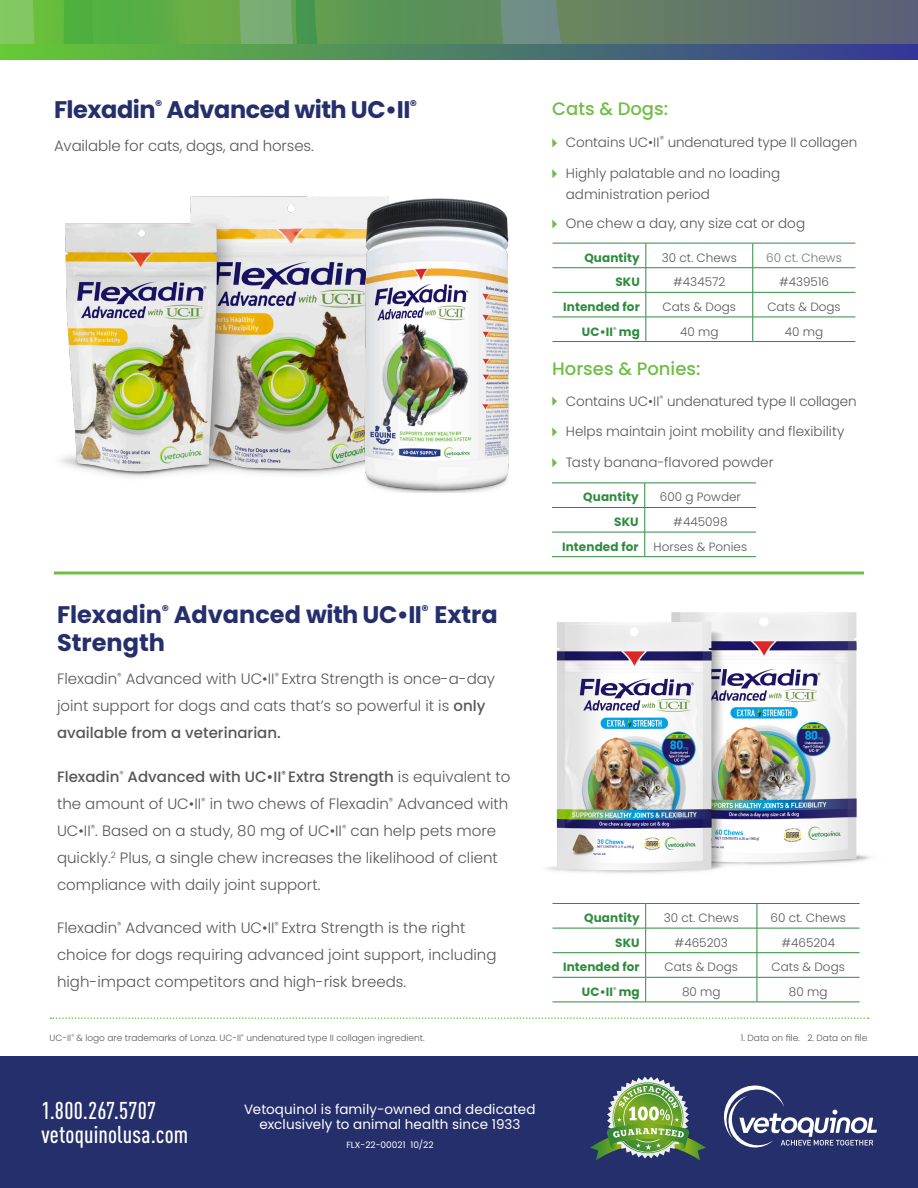
<style>
.page{position:relative;width:918px;height:1188px;background:#fff}
.page>*{position:absolute;margin:0;border:0;box-sizing:border-box;transform-origin:0 0}
.t1{font:700 24px/28.8px "Poppins";color:#252f6b}
.t2{font:500 condensed 24px "DINOT";letter-spacing:.01em;color:#fff}
.t3{font:700 24px "Poppins";letter-spacing:-.02em;color:#252f6b}
.Paragraph_Style_1{font:500 18px "Poppins";color:#6ebe44}
.t4{font:300 15px/27px "Poppins";color:#555759}
.Paragraph_Style_1-2{font:300 13.5px/21px "Poppins";color:#555759}
.t5{font:13.5px/15px "Poppins";letter-spacing:.01em;color:#fff;text-align:center}
.t6{font:300 12px "Poppins";color:#555759}
.t7{font:700 12px "Poppins";letter-spacing:.01em;color:#2f8b40}
.t8{font:300 12px "Poppins";color:#757679}
.t9{font:300 9px "Poppins";color:#555759}
.t10{font:9px "Poppins";color:#fff}
.s1{font-weight:500}
.s2{font-weight:100}
</style>
<div class="page">
<div style="left:0;top:1056px;width:918px;height:132px;background:#252f6b"></div>
<svg style="left:552px;top:138px;width:5px;height:10px"></svg>
<svg style="left:552px;top:169px;width:5px;height:9px"></svg>
<svg style="left:552px;top:219px;width:5px;height:10px"></svg>
<div style="left:0;top:0;width:918px;height:59px;background:linear-gradient(to right,#65ca34,#343697)"></div>
<hr style="left:54px;top:572px;width:810px;height:2px;background:#6ebe44">
<svg style="left:590px;top:1077px;width:116px;height:83px"></svg>
<svg style="left:0;top:0;width:918px;height:43px;background:#62905f"></svg>
<img style="left:59px;top:196px;width:271px;height:281px">
<svg style="left:552px;top:397px;width:5px;height:9px"></svg>
<svg style="left:552px;top:427px;width:5px;height:10px"></svg>
<svg style="left:552px;top:458px;width:5px;height:9px"></svg>
<svg style="left:50px;top:1017px;width:819px;height:2px"></svg>
<hr style="left:552px;top:483px;width:93px;height:1px;background:#2f8b40">
<hr style="left:645px;top:483px;width:111px;height:1px;background:#2f8b40">
<hr style="left:552px;top:507px;width:93px;height:1px;background:#2f8b40">
<hr style="left:645px;top:507px;width:111px;height:1px;background:#2f8b40">
<hr style="left:552px;top:532px;width:93px;height:1px;background:#2f8b40">
<hr style="left:645px;top:532px;width:111px;height:1px;background:#2f8b40">
<svg style="left:645px;top:483px;width:1px;height:73px"></svg>
<hr style="left:552px;top:556px;width:93px;height:1px;background:#2f8b40">
<hr style="left:645px;top:556px;width:111px;height:1px;background:#2f8b40">
<hr style="left:553px;top:243px;width:93px;height:1px;background:#2f8b40">
<hr style="left:646px;top:243px;width:107px;height:1px;background:#2f8b40">
<hr style="left:753px;top:243px;width:102px;height:1px;background:#2f8b40">
<hr style="left:553px;top:267px;width:93px;height:1px;background:#2f8b40">
<hr style="left:646px;top:267px;width:107px;height:1px;background:#2f8b40">
<hr style="left:753px;top:267px;width:102px;height:1px;background:#2f8b40">
<hr style="left:553px;top:292px;width:93px;height:1px;background:#2f8b40">
<hr style="left:646px;top:292px;width:107px;height:1px;background:#2f8b40">
<hr style="left:753px;top:292px;width:102px;height:1px;background:#2f8b40">
<hr style="left:553px;top:317px;width:93px;height:1px;background:#2f8b40">
<hr style="left:646px;top:317px;width:107px;height:1px;background:#2f8b40">
<svg style="left:646px;top:243px;width:1px;height:98px"></svg>
<hr style="left:753px;top:317px;width:102px;height:1px;background:#2f8b40">
<svg style="left:753px;top:243px;width:1px;height:98px"></svg>
<hr style="left:553px;top:341px;width:93px;height:1px;background:#2f8b40">
<hr style="left:646px;top:341px;width:107px;height:1px;background:#2f8b40">
<hr style="left:753px;top:341px;width:102px;height:1px;background:#2f8b40">
<img style="left:546px;top:612px;width:325px;height:262px">
<hr style="left:553px;top:903px;width:93px;height:1px;background:#2f8b40">
<hr style="left:646px;top:903px;width:111px;height:1px;background:#2f8b40">
<hr style="left:757px;top:903px;width:103px;height:1px;background:#2f8b40">
<hr style="left:553px;top:928px;width:93px;height:1px;background:#2f8b40">
<hr style="left:646px;top:928px;width:111px;height:1px;background:#2f8b40">
<hr style="left:757px;top:928px;width:103px;height:1px;background:#2f8b40">
<hr style="left:553px;top:952px;width:93px;height:1px;background:#2f8b40">
<hr style="left:646px;top:952px;width:111px;height:1px;background:#2f8b40">
<hr style="left:757px;top:952px;width:103px;height:1px;background:#2f8b40">
<hr style="left:553px;top:977px;width:93px;height:1px;background:#2f8b40">
<hr style="left:646px;top:977px;width:111px;height:1px;background:#2f8b40">
<svg style="left:645px;top:904px;width:1px;height:98px"></svg>
<hr style="left:757px;top:977px;width:103px;height:1px;background:#2f8b40">
<svg style="left:757px;top:904px;width:1px;height:98px"></svg>
<hr style="left:553px;top:1002px;width:93px;height:1px;background:#2f8b40">
<hr style="left:646px;top:1002px;width:111px;height:1px;background:#2f8b40">
<hr style="left:757px;top:1002px;width:103px;height:1px;background:#2f8b40">
<svg style="left:723px;top:1085px;width:154px;height:63px"></svg>
<img style="left:330px;top:196px;width:179px;height:297px">
<p class="t3" style="left:54px;top:96px;width:365px">Flexadin<sup>®</sup> Advanced with UC•II<sup>®</sup></p>
<p class="t4" style="left:54px;top:132px;width:261px">Available for cats, dogs, and horses.</p>
<p class="t1" style="left:57px;top:600px;width:442px">Flexadin<sup>®</sup> Advanced with UC•II<sup>®</sup> Extra<br>Strength</p>
<p class="t4" style="left:57px;top:666px;width:440px">Flexadin<sup>®</sup> Advanced with UC•II<sup>®</sup> Extra Strength is once-a-day joint support for dogs and cats that’s so powerful it is <span class="s1">only available from a veterinarian.</span></p>
<p class="t4" style="left:57px;top:763px;width:455px"><span class="s1">Flexadin</span><sup>®</sup> <span class="s1">Advanced with UC•II</span><sup>®</sup> <span class="s1">Extra Strength</span> is equivalent to the amount of UC•II<sup>®</sup> in two chews of Flexadin<sup>®</sup> Advanced with UC•II<sup>®</sup>. Based on a study, 80 mg of UC•II<sup>®</sup> can help pets more quickly.<sup>2</sup> Plus, a single chew increases the likelihood of client compliance with daily joint support.</p>
<p class="t4" style="left:57px;top:915px;width:441px">Flexadin<sup>®</sup> Advanced with UC•II<sup>®</sup> Extra Strength is the right choice for dogs requiring advanced joint support, including high-impact competitors and high-risk breeds.</p>
<p class="t9" style="left:50px;top:1033px;width:377px">UC-II<sup>®</sup> &amp; logo are trademarks of Lonza. UC-II<sup>®</sup> undenatured type II collagen ingredient.</p>
<p class="Paragraph_Style_1" style="left:552px;top:98px;width:117px">Cats &amp; Dogs:</p>
<p class="Paragraph_Style_1-2" style="left:566px;top:132px;width:293px">Contains UC•II<sup>®</sup> undenatured type II collagen</p>
<p class="Paragraph_Style_1-2" style="left:566px;top:163px;width:216px">Highly palatable and no loading administration period</p>
<p class="Paragraph_Style_1-2" style="left:566px;top:213px;width:241px">One chew a day, any size cat or dog</p>
<p class="t7" style="left:584px;top:251px;width:57px">Quantity</p>
<p class="t6" style="left:662px;top:251px;width:77px">30 ct. Chews</p>
<p class="t8" style="left:766px;top:251px;width:77px">60 ct. Chews</p>
<p class="t7" style="left:615px;top:275px;width:26px">SKU</p>
<p class="t6" style="left:673px;top:275px;width:54px">#434572</p>
<p class="t6" style="left:779px;top:275px;width:52px">#439516</p>
<p class="t7" style="left:563px;top:300px;width:78px">Intended for</p>
<p class="t6" style="left:663px;top:300px;width:75px">Cats &amp; Dogs</p>
<p class="t6" style="left:767px;top:300px;width:75px">Cats &amp; Dogs</p>
<p class="t7" style="left:582px;top:324px;width:59px">UC•II<sup>®</sup> mg</p>
<p class="t6" style="left:680px;top:324px;width:40px">40 mg</p>
<p class="t6" style="left:785px;top:324px;width:40px">40 mg</p>
<p class="Paragraph_Style_1" style="left:552px;top:358px;width:150px">Horses &amp; Ponies:</p>
<p class="Paragraph_Style_1-2" style="left:566px;top:390px;width:292px">Contains UC•II<sup>®</sup> undenatured type II collagen</p>
<p class="Paragraph_Style_1-2" style="left:566px;top:421px;width:280px">Helps maintain joint mobility and flexibility</p>
<p class="Paragraph_Style_1-2" style="left:566px;top:452px;width:209px">Tasty banana-flavored powder</p>
<p class="t7" style="left:583px;top:490px;width:57px">Quantity</p>
<p class="t6" style="left:660px;top:490px;width:83px">600 g Powder</p>
<p class="t7" style="left:614px;top:515px;width:26px">SKU</p>
<p class="t6" style="left:673px;top:515px;width:56px">#445098</p>
<p class="t7" style="left:562px;top:540px;width:78px">Intended for</p>
<p class="t6" style="left:654px;top:540px;width:95px">Horses &amp; Ponies</p>
<p class="t7" style="left:584px;top:911px;width:57px">Quantity</p>
<p class="t6" style="left:664px;top:911px;width:77px">30 ct. Chews</p>
<p class="t6" style="left:770px;top:911px;width:77px">60 ct. Chews</p>
<p class="t7" style="left:615px;top:936px;width:26px">SKU</p>
<p class="t6" style="left:675px;top:936px;width:55px">#465203</p>
<p class="t6" style="left:781px;top:936px;width:55px">#465204</p>
<p class="t7" style="left:563px;top:960px;width:78px">Intended for</p>
<p class="t6" style="left:665px;top:960px;width:75px">Cats &amp; Dogs</p>
<p class="t6" style="left:772px;top:960px;width:75px">Cats &amp; Dogs</p>
<p class="t7" style="left:582px;top:985px;width:59px">UC•II<sup>®</sup> mg</p>
<p class="t6" style="left:682px;top:985px;width:40px">80 mg</p>
<p class="t6" style="left:789px;top:985px;width:40px">80 mg</p>
<p class="t9" style="left:741px;top:1033px;width:129px">1. Data on file. 2. Data on file<span class="s2">.</span></p>
<p class="t2" style="left:41px;top:1096px;width:116px">1.800.267.5707</p>
<p class="t2" style="left:41px;top:1120px;width:148px">vetoquinolusa.com</p>
<p class="t5" style="left:244px;top:1102px;width:293px">Vetoquinol is family-owned and dedicated exclusively to animal health since 1933</p>
<p class="t10" style="left:346px;top:1139px;width:89px">FLX-22-00021 10/22</p>
</div>
